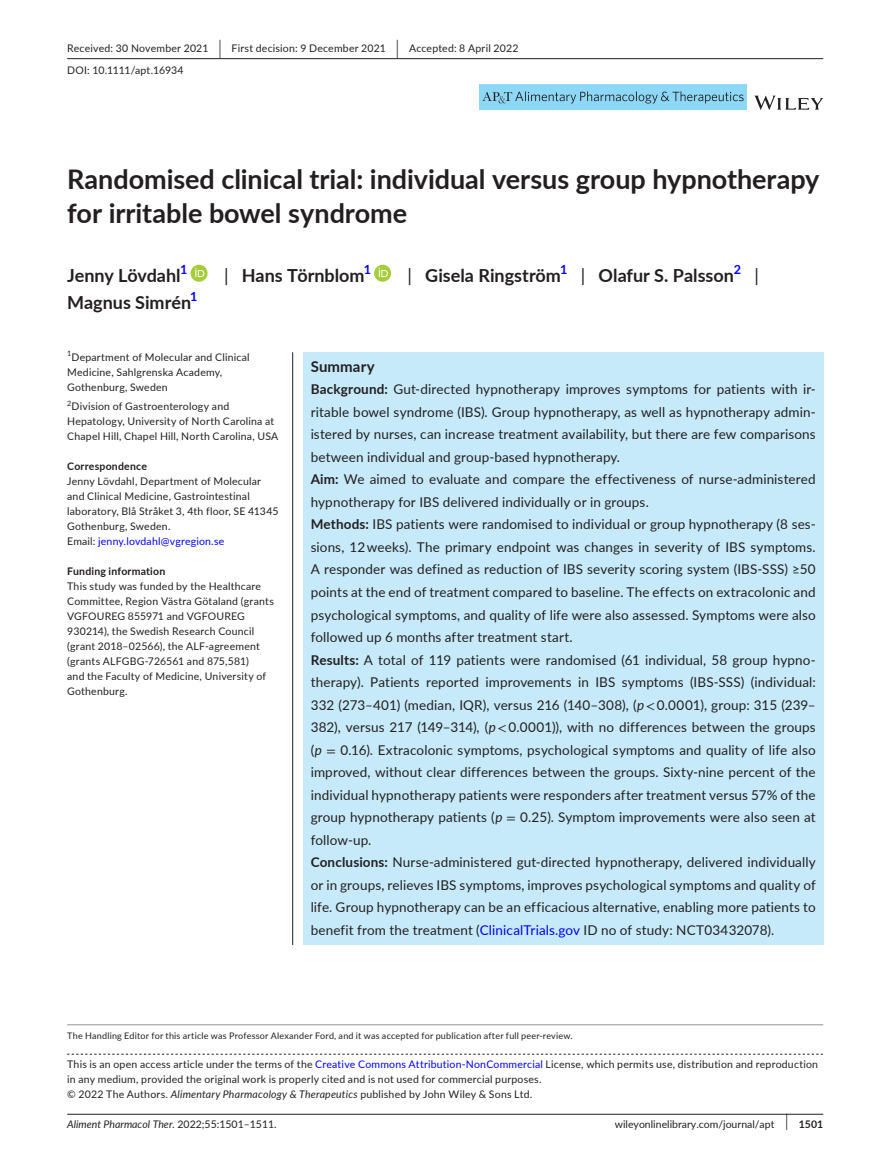
<style>
.page{position:relative;width:893px;height:1174px;background:#fff}
.page>*{position:absolute;margin:0;border:0;box-sizing:border-box;transform-origin:0 0}
.t1{font:700 27px/34.5px "Lato";color:#231f20}
.t2{font:700 18px "Lato";color:#231f20}
.t3{font:700 15px "Lato";letter-spacing:.01em;color:#231f20}
.t4{font:13.5px/22.5px "Lato";letter-spacing:.01em;color:#231f20}
.t5{font:10.5px/15px "Lato";letter-spacing:.02em;color:#231f20}
.t6{font:italic 10.5px "Lato";color:#231f20}
.t7{font:10.5px "Lato";color:#231f20}
.t8{font:700 10.5px "Lato";letter-spacing:.02em;color:#231f20}
.t9{font:9px "Lato";letter-spacing:.025em;color:#231f20}
.s1{font-size:19.65px}
.s2{font-weight:400}
.s3{color:#00f}
.s4{font-weight:700}
.s5{font-style:italic}
.s6{font-family:"STIX"}
.s7{font-style:normal}
.s8{font-size:17.4px}
</style>
<div class="page">
<hr style="left:67px;top:1113px;width:756px;height:1px;background:#231f20">
<svg style="left:754px;top:96px;width:69px;height:14px"></svg>
<div style="left:480px;top:84px;width:267px;height:26px;background:#8dd7f7"></div>
<svg style="left:482px;top:91px;width:262px;height:13px"></svg>
<hr style="left:67px;top:58px;width:756px;height:1px;background:#231f20">
<svg style="left:191px;top:265px;width:17px;height:17px"></svg>
<svg style="left:195px;top:268px;width:9px;height:9px"></svg>
<svg style="left:374px;top:265px;width:17px;height:17px"></svg>
<svg style="left:379px;top:268px;width:9px;height:9px"></svg>
<svg style="left:67px;top:1053px;width:756px;height:1px"></svg>
<hr style="left:67px;top:1024px;width:756px;height:1px;background:#939598">
<div style="left:303px;top:352px;width:520px;height:593px;background:#c6eafa"></div>
<hr style="left:292px;top:352px;width:1px;height:593px;background:#231f20">
<p class="t5" style="left:67px;top:37px;width:453px;line-height:21.8px">Received: 30 November 2021 <span class="s1">|</span> First decision: 9 December 2021 <span class="s1">|</span> Accepted: 8 April 2022<br>DOI: 10.1111/apt.16934</p>
<h1 class="t1" style="left:67px;top:160px;width:754px">Randomised clinical trial: individual versus group hypnotherapy for irritable bowel syndrome</h1>
<h2 class="t2" style="left:67px;top:262px;width:122px">Jenny Lövdahl<sup>1</sup></h2>
<h2 class="t2" style="left:224px;top:262px;width:149px"><span class="s2">|</span> Hans Törnblom<sup>1</sup></h2>
<h2 class="t2" style="left:408px;top:262px;width:353px"><span class="s2">|</span> Gisela Ringström<sup>1</sup> <span class="s2">|</span> Olafur S. Palsson<sup>2</sup> <span class="s2">|</span></h2>
<h2 class="t2" style="left:67px;top:289px;width:132px">Magnus Simrén<sup>1</sup></h2>
<p class="t5" style="left:67px;top:349px;width:184px"><sup>1</sup>Department of Molecular and Clinical<br>Medicine, Sahlgrenska Academy,<br>Gothenburg, Sweden</p>
<p class="t5" style="left:67px;top:398px;width:213px"><sup>2</sup>Division of Gastroenterology and<br>Hepatology, University of North Carolina at<br>Chapel Hill, Chapel Hill, North Carolina, USA</p>
<p class="t8" style="left:67px;top:459px;width:81px">Correspondence</p>
<p class="t5" style="left:67px;top:473px;width:213px">Jenny Lövdahl, Department of Molecular and Clinical Medicine, Gastrointestinal laboratory, Blå Stråket 3, 4th floor, SE 41345<br>Gothenburg, Sweden.<br>Email: <span class="s3">jenny.lovdahl@vgregion.se</span></p>
<p class="t8" style="left:67px;top:564px;width:100px">Funding information</p>
<p class="t5" style="left:67px;top:578px;width:208px">This study was funded by the Healthcare Committee, Region Västra Götaland (grants VGFOUREG 855971 and VGFOUREG 930214), the Swedish Research Council (grant 2018–02566), the ALF-agreement (grants ALFGBG-726561 and 875,581)<br>and the Faculty of Medicine, University of Gothenburg.</p>
<p class="t3" style="left:311px;top:355px;width:66px">Summary</p>
<p class="t4" style="left:311px;top:378px;width:507px"><span class="s4">Background:</span> Gut-directed hypnotherapy improves symptoms for patients with ir&shy;ritable bowel syndrome (IBS). Group hypnotherapy, as well as hypnotherapy admin&shy;istered by nurses, can increase treatment availability, but there are few comparisons between individual and group-based hypnotherapy.<br><span class="s4">Aim:</span> We aimed to evaluate and compare the effectiveness of nurse-administered hypnotherapy for IBS delivered individually or in groups.<br><span class="s4">Methods:</span> IBS patients were randomised to individual or group hypnotherapy (8 ses&shy;sions, 12 weeks). The primary endpoint was changes in severity of IBS symptoms.<br>A responder was defined as reduction of IBS severity scoring system (IBS-SSS) ≥50 points at the end of treatment compared to baseline. The effects on extracolonic and psychological symptoms, and quality of life were also assessed. Symptoms were also followed up 6 months after treatment start.<br><span class="s4">Results:</span> A total of 119 patients were randomised (61 individual, 58 group hypno&shy;therapy). Patients reported improvements in IBS symptoms (IBS-SSS) (individual:<br>332 (273–401) (median, IQR), versus 216 (140–308), (<span class="s5">p</span><span class="s6">&lt;</span> 0.0001), group: 315 (239– 382), versus 217 (149–314), (<span class="s5">p</span><span class="s6">&lt;</span> 0.0001)), with no differences between the groups (<span class="s5">p</span> <span class="s6">=</span> 0.16). Extracolonic symptoms, psychological symptoms and quality of life also improved, without clear differences between the groups. Sixty-nine percent of the individual hypnotherapy patients were responders after treatment versus 57% of the group hypnotherapy patients (<span class="s5">p</span> <span class="s6">=</span> 0.25). Symptom improvements were also seen at follow-up.<br><span class="s4">Conclusions:</span> Nurse-administered gut-directed hypnotherapy, delivered individually or in groups, relieves IBS symptoms, improves psychological symptoms and quality of life. Group hypnotherapy can be an efficacious alternative, enabling more patients to benefit from the treatment (<span class="s3">ClinicalTrials.gov</span> ID no of study: NCT03432078).</p>
<p class="t9" style="left:67px;top:1029px;width:507px">The Handling Editor for this article was Professor Alexander Ford, and it was accepted for publication after full peer-review.</p>
<p class="t5" style="left:67px;top:1056px;width:752px">This is an open access article under the terms of the <span class="s3">Creative Commons Attribution-NonCommercial</span> License, which permits use, distribution and reproduction in any medium, provided the original work is properly cited and is not used for commercial purposes.<br>© 2022 The Authors. <span class="s5">Alimentary Pharmacology &amp; Therapeutics</span> published by John Wiley &amp; Sons Ltd.</p>
<p class="t6" style="left:67px;top:1116px;width:211px">Aliment Pharmacol Ther. <span class="s7">2022;55:1501–1511.</span></p>
<p class="t7" style="left:615px;top:1116px;width:210px">wileyonlinelibrary.com/journal/apt <span class="s8">|</span> <span class="s4">1501</span></p>
</div>
